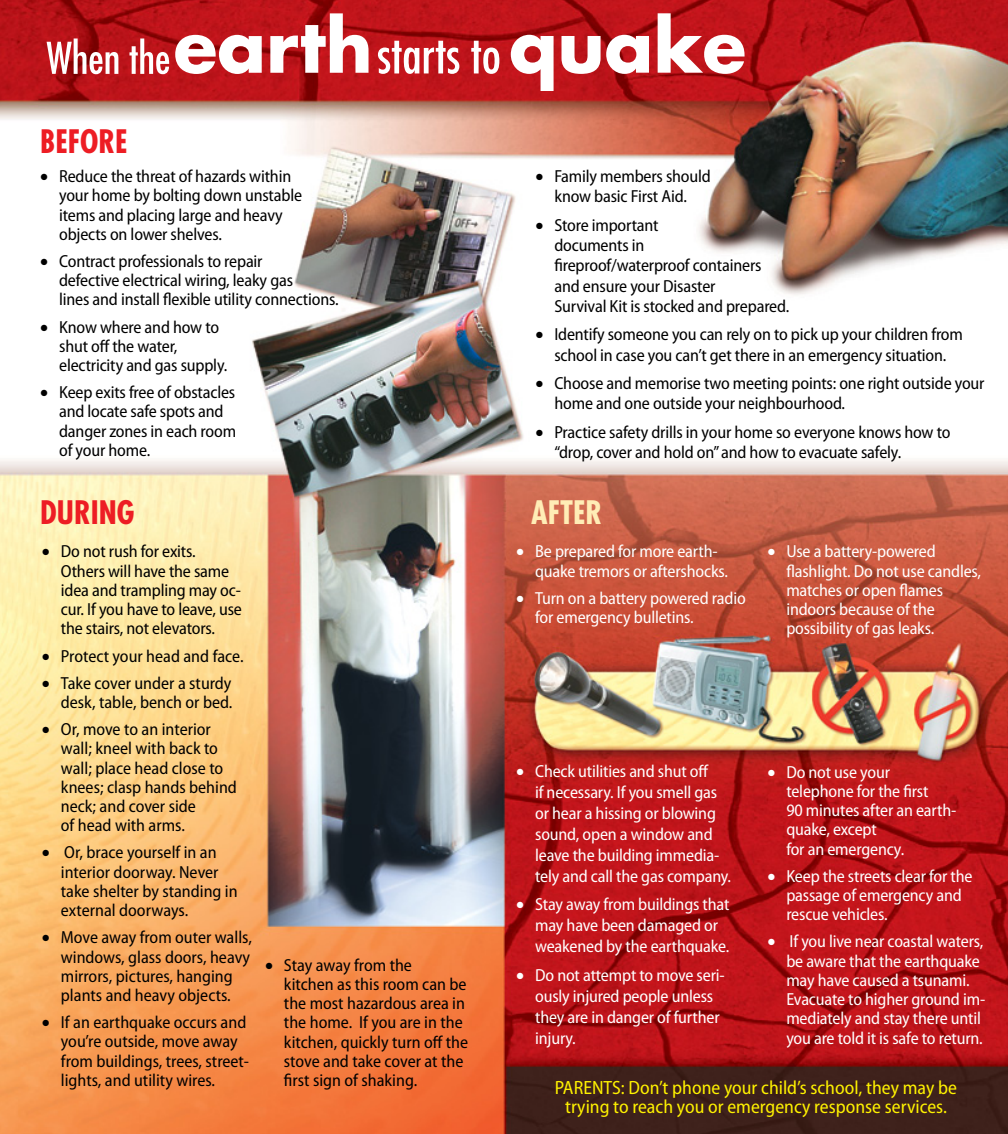
<style>
.page{position:relative;width:1008px;height:1134px;background:#fff}
.page>*{position:absolute;margin:0;border:0;box-sizing:border-box;transform-origin:0 0}
.t1{font:700 condensed 31.5px "Futura Std";color:#ed1d24}
.t2{font:700 condensed 31.5px "Futura Std";color:#ffedb6}
.t3{font:semi-condensed 19.25px/19.2px "Myriad Pro";color:#fff200;text-align:center}
.t4{font:semi-condensed 17.5px/19.2px "Myriad Pro";letter-spacing:-.01em;color:#000}
.t5{font:semi-condensed 17.5px/19.2px "Myriad Pro";letter-spacing:-.01em;color:#fff}
</style>
<div class="page">
<img style="left:0;top:0;width:1008px;height:1134px">
<svg style="left:47px;top:38px;width:71px;height:36px"></svg>
<svg style="left:129px;top:38px;width:40px;height:36px"></svg>
<svg style="left:175px;top:35px;width:87px;height:39px"></svg>
<svg style="left:270px;top:13px;width:99px;height:60px"></svg>
<svg style="left:378px;top:41px;width:81px;height:33px"></svg>
<svg style="left:471px;top:41px;width:28px;height:33px"></svg>
<svg style="left:511px;top:35px;width:43px;height:56px"></svg>
<svg style="left:562px;top:35px;width:87px;height:39px"></svg>
<svg style="left:658px;top:13px;width:87px;height:61px"></svg>
<h1 class="t1" style="left:40px;top:122px;width:89px">bEFORE</h1>
<p class="t4" style="left:59px;top:167px;width:245px;text-indent:-19px">• Reduce the threat of hazards within your home by bolting down unstable items and placing large and heavy objects on lower shelves.</p>
<p class="t4" style="left:59px;top:252px;width:281px;text-indent:-19px">• Contract professionals to repair<br>defective electrical wiring, leaky gas<br>lines and install flexible utility connections.</p>
<p class="t4" style="left:59px;top:317px;width:170px;text-indent:-19px">• Know where and how to shut off the water, electricity and gas supply.</p>
<p class="t4" style="left:59px;top:383px;width:179px;text-indent:-19px">• Keep exits free of obstacles and locate safe spots and danger zones in each room of your home.</p>
<h1 class="t1" style="left:40px;top:493px;width:96px">DURING</h1>
<p class="t4" style="left:61px;top:542px;width:183px;text-indent:-19px">• Do not rush for exits.<br>Others will have the same idea and trampling may oc&shy;cur. If you have to leave, use the stairs, not elevators.</p>
<p class="t4" style="left:42px;top:647px;width:203px">• Protect your head and face.</p>
<p class="t4" style="left:42px;top:674px;width:192px;text-align:right">• Take cover under a sturdy desk, table, bench or bed.</p>
<p class="t4" style="left:61px;top:720px;width:178px;text-indent:-19px">• Or, move to an interior wall; kneel with back to wall; place head close to knees; clasp hands behind neck; and cover side<br>of head with arms.</p>
<p class="t4" style="left:61px;top:843px;width:178px;text-indent:-19px">• Or, brace yourself in an interior doorway. Never take shelter by standing in external doorways.</p>
<p class="t4" style="left:61px;top:928px;width:193px;text-indent:-19px">• Move away from outer walls, windows, glass doors, heavy mirrors, pictures, hanging plants and heavy objects.</p>
<p class="t4" style="left:61px;top:1013px;width:190px;text-indent:-19px">• If an earthquake occurs and you’re outside, move away from buildings, trees, street&shy;lights, and utility wires.</p>
<p class="t4" style="left:284px;top:956px;width:186px;text-indent:-19px">• Stay away from the<br>kitchen as this room can be the most hazardous area in the home. If you are in the kitchen, quickly turn off the stove and take cover at the first sign of shaking.</p>
<p class="t4" style="left:535px;top:166px;width:177px;line-height:20.3px;text-align:center">• Family members should know basic First Aid.</p>
<p class="t4" style="left:554px;top:215px;width:236px;line-height:20.3px;text-indent:-19px">• Store important<br>documents in<br>fireproof/waterproof containers and ensure your Disaster<br>Survival Kit is stocked and prepared.</p>
<p class="t4" style="left:535px;top:325px;width:429px;line-height:20.3px;text-align:center">• Identify someone you can rely on to pick up your children from school in case you can’t get there in an emergency situation.</p>
<p class="t4" style="left:554px;top:373px;width:432px;line-height:20.3px;text-indent:-19px">• Choose and memorise two meeting points: one right outside your home and one outside your neighbourhood.</p>
<p class="t4" style="left:554px;top:422px;width:398px;line-height:20.3px;text-indent:-19px">• Practice safety drills in your home so everyone knows how to “drop, cover and hold on” and how to evacuate safely.</p>
<h1 class="t2" style="left:531px;top:493px;width:73px">AFTER</h1>
<p class="t5" style="left:535px;top:542px;width:194px;text-indent:-19px">• Be prepared for more earth&shy;quake tremors or aftershocks.</p>
<p class="t5" style="left:535px;top:589px;width:212px;text-indent:-19px">• Turn on a battery powered radio for emergency bulletins.</p>
<p class="t5" style="left:786px;top:542px;width:196px;text-indent:-19px">• Use a battery-powered flashlight. Do not use candles, matches or open flames indoors because of the possibility of gas leaks.</p>
<p class="t5" style="left:535px;top:762px;width:197px;line-height:20.8px;text-indent:-19px">• Check utilities and shut off<br>if necessary. If you smell gas or hear a hissing or blowing sound, open a window and leave the building immedia&shy;tely and call the gas company.</p>
<p class="t5" style="left:535px;top:895px;width:196px;line-height:20.8px;text-indent:-19px">• Stay away from buildings that may have been damaged or weakened by the earthquake.</p>
<p class="t5" style="left:535px;top:965px;width:191px;line-height:20.8px;text-indent:-19px">• Do not attempt to move seri&shy;ously injured people unless they are in danger of further injury.</p>
<p class="t5" style="left:786px;top:762px;width:171px;text-indent:-19px">• Do not use your telephone for the first<br>90 minutes after an earth&shy;quake, except<br>for an emergency.</p>
<p class="t5" style="left:786px;top:867px;width:188px;text-indent:-19px">• Keep the streets clear for the passage of emergency and rescue vehicles.</p>
<p class="t5" style="left:786px;top:932px;width:200px;text-indent:-19px">• If you live near coastal waters, be aware that the earthquake may have caused a tsunami.<br>Evacuate to higher ground im&shy;mediately and stay there until you are told it is safe to return.</p>
<p class="t3" style="left:555px;top:1078px;width:404px">PARENTS: Don’t phone your child’s school, they may be trying to reach you or emergency response services.</p>
</div>
